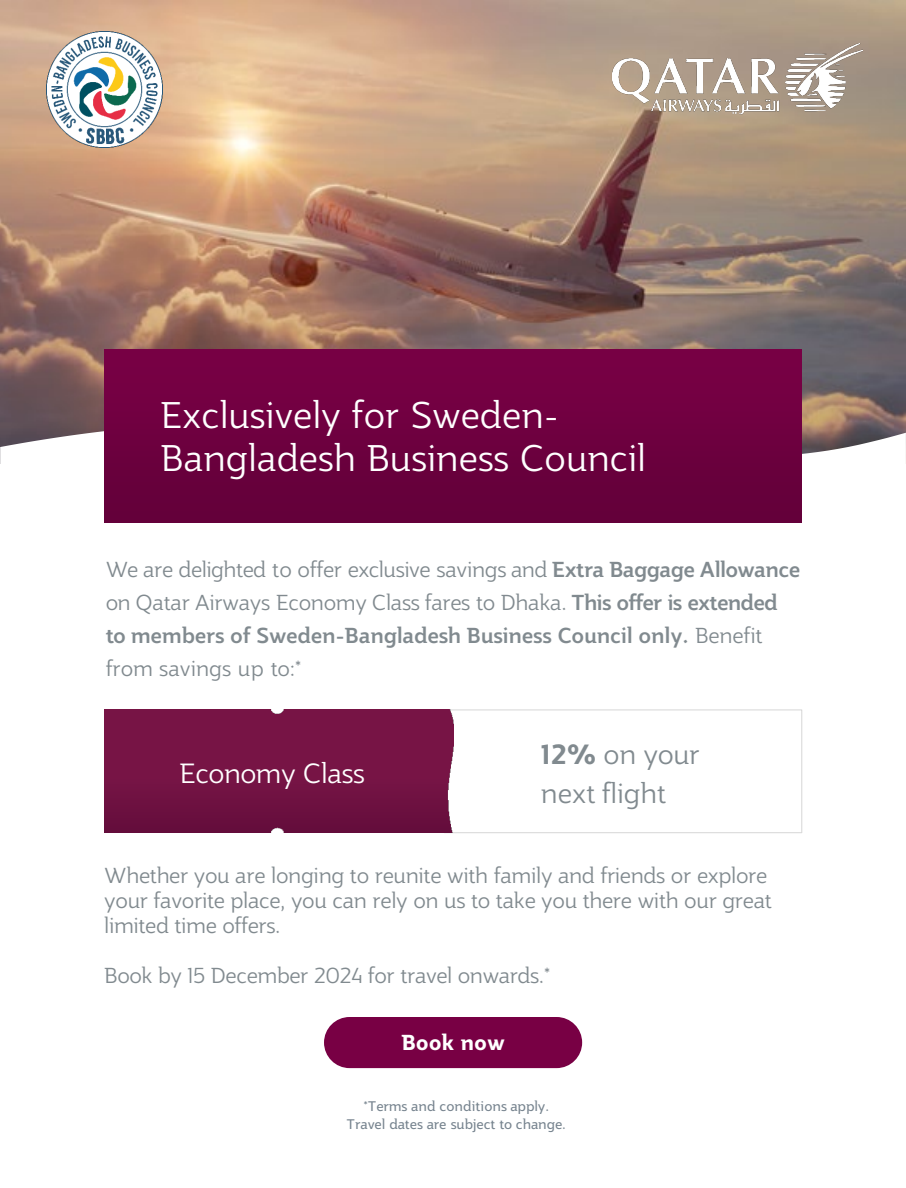
<style>
.page{position:relative;width:906px;height:1188px;background:#fff}
.page>*{position:absolute;margin:0;border:0;box-sizing:border-box;transform-origin:0 0}
.t1{font:300 36px/43.2px "Jotia";color:#fff}
.t2{font:300 27px/38.8px "Jotia";letter-spacing:-.005em;color:#818a8f}
.t3{font:300 27px "Jotia";letter-spacing:-.015em;color:#fff}
.t4{font:300 21px/33.3px "Jotia";letter-spacing:-.02em;color:#818a8f}
.t5{font:700 21px "Jotia";letter-spacing:-.01em;color:#fff}
.t6{font:13.5px "Jotia";letter-spacing:-.01em;color:#77848f}
.s1{font-weight:500}
.s2{font-weight:700}
</style>
<div class="page">
<img style="left:0;top:0;width:906px;height:422px">
<svg style="left:0;top:422px;width:906px;height:42px"></svg>
<div style="left:444px;top:709px;width:358px;height:124px;border:1px solid #d9d9d9"></div>
<img style="left:104px;top:710px;width:349px;height:123px">
<div style="left:324px;top:1017px;width:258px;height:51px;background:#780044;border-radius:26px"></div>
<div style="left:104px;top:350px;width:698px;height:173px;background:#6e003f"></div>
<img style="left:598px;top:44px;width:264px;height:76px">
<img style="left:46px;top:31px;width:116px;height:116px">
<p class="t1" style="left:161px;top:393px;width:487px">Exclusively for Sweden-<br>Bangladesh Business Council</p>
<p class="t4" style="left:106px;top:552px;width:696px">We are delighted to offer exclusive savings and <span class="s1">Extra Baggage Allowance </span>on Qatar Airways Economy Class fares to Dhaka. <span class="s1">This offer is extended to members of Sweden-Bangladesh Business Council only.</span> Benefit from savings up to:*</p>
<p class="t3" style="left:180px;top:756px;width:187px">Economy Class</p>
<p class="t2" style="left:541px;top:734px;width:160px"><span class="s2">12%</span> on your next flight</p>
<p class="t4" style="left:104px;top:862px;width:669px;line-height:25.2px">Whether you are longing to reunite with family and friends or explore your favorite place, you can rely on us to take you there with our great limited time offers.</p>
<p class="t4" style="left:104px;top:959px;width:448px">Book by 15 December 2024 for travel onwards.*</p>
<p class="t5" style="left:401px;top:1029px;width:105px">Book now</p>
<p class="t6" style="left:364px;top:1097px;width:187px">*Terms and conditions apply.</p>
<p class="t6" style="left:347px;top:1115px;width:221px">Travel dates are subject to change.</p>
</div>
